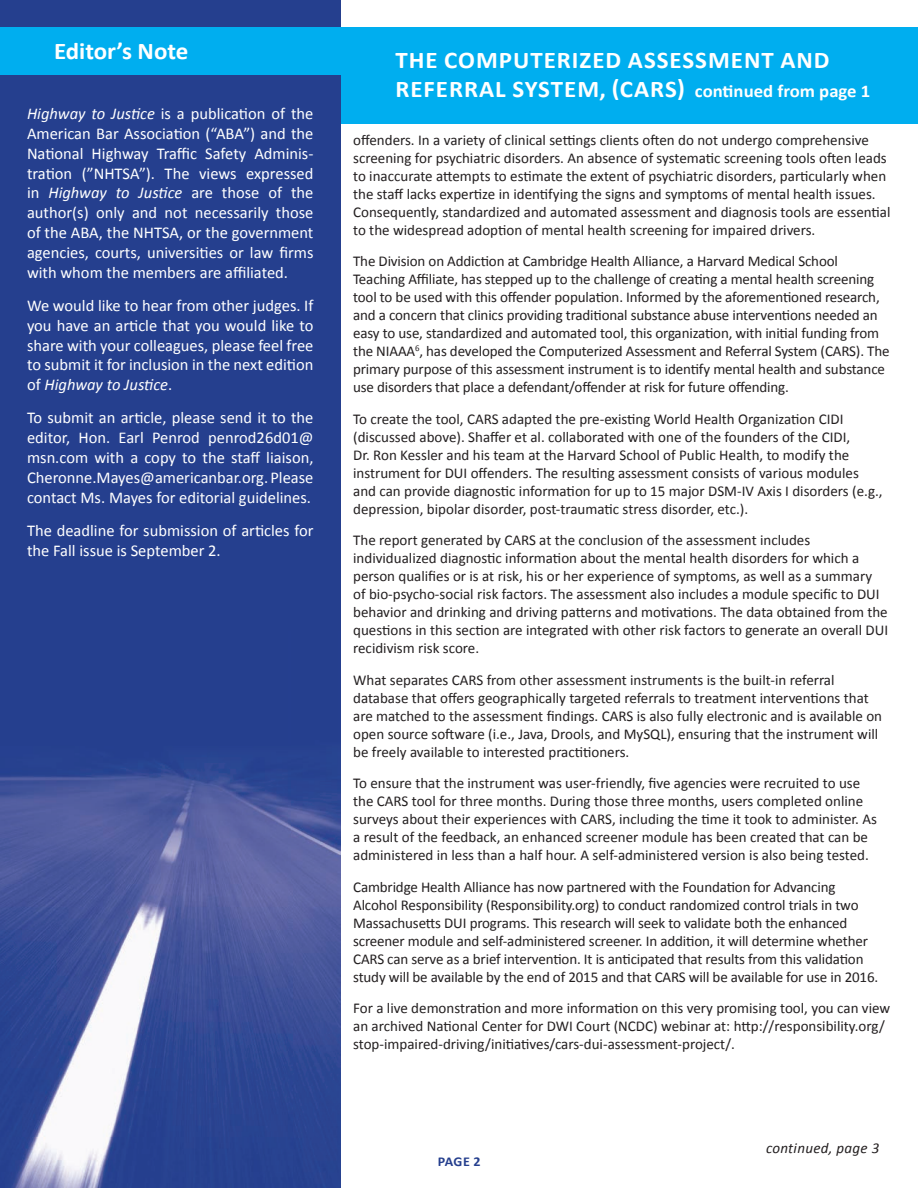
<style>
.page{position:relative;width:918px;height:1188px;background:#fff}
.page>*{position:absolute;margin:0;border:0;box-sizing:border-box;transform-origin:0 0}
.t1{font:700 24px/28.8px "Calibri";letter-spacing:.04em;color:#fff;scale:1.04 1}
.t2{font:700 24px "Calibri";color:#fff;scale:1.04 1}
.t3{font:16.5px/19.8px "Calibri";color:#fff;text-align:justify}
.t4{font:15px/18px "Calibri";color:#231f20}
.t5{font:italic 15px "Calibri";letter-spacing:.02em;color:#231f20}
.t6{font:700 13.5px "Calibri";color:#253f8e;scale:1.04 1}
.s1{font-style:italic}
.s2{font-size:18px}
</style>
<div class="page">
<div style="left:0;top:71px;width:918px;height:52px;background:#00aeef"></div>
<div style="left:0;top:0;width:340px;height:1188px;background:#253f8e"></div>
<div style="left:0;top:27px;width:918px;height:47px;background:#00aeef"></div>
<img style="left:0;top:763px;width:340px;height:425px">
<h1 class="t2" style="left:54px;top:36px;width:131px">Editor’s Note</h1>
<p class="t3" style="left:27px;top:104px;width:288px"><span class="s1">Highway to Justice</span> is a publication of the American Bar Association (“ABA”) and the National Highway Traffic Safety Adminis&shy;tration (”NHTSA”). The views expressed in <span class="s1">Highway to Justice</span> are those of the author(s) only and not necessarily those of the ABA, the NHTSA, or the government agencies, courts, universities or law firms with whom the members are affiliated.</p>
<p class="t3" style="left:27px;top:296px;width:288px">We would like to hear from other judges. If you have an article that you would like to share with your colleagues, please feel free to submit it for inclusion in the next edition of <span class="s1">Highway to Justice</span>.</p>
<p class="t3" style="left:27px;top:408px;width:288px">To submit an article, please send it to the editor, Hon. Earl Penrod penrod26d01@ msn.com with a copy to the staff liaison, Cheronne.Mayes@americanbar.org. Please contact Ms. Mayes for editorial guidelines.</p>
<p class="t3" style="left:27px;top:521px;width:288px">The deadline for submission of articles for the Fall issue is September 2.</p>
<h1 class="t1" style="left:395px;top:46px;width:458px">THE COMPUTERIZED ASSESSMENT AND<br>REFERRAL SYSTEM, (CARS) <span class="s2">continued from page 1</span></h1>
<p class="t4" style="left:353px;top:131px;width:539px">offenders. In a variety of clinical settings clients often do not undergo comprehensive screening for psychiatric disorders. An absence of systematic screening tools often leads to inaccurate attempts to estimate the extent of psychiatric disorders, particularly when the staff lacks expertize in identifying the signs and symptoms of mental health issues.<br>Consequently, standardized and automated assessment and diagnosis tools are essential to the widespread adoption of mental health screening for impaired drivers.</p>
<p class="t4" style="left:353px;top:252px;width:538px">The Division on Addiction at Cambridge Health Alliance, a Harvard Medical School Teaching Affiliate, has stepped up to the challenge of creating a mental health screening tool to be used with this offender population. Informed by the aforementioned research, and a concern that clinics providing traditional substance abuse interventions needed an easy to use, standardized and automated tool, this organization, with initial funding from the NIAAA<sup>6</sup>, has developed the Computerized Assessment and Referral System (CARS). The primary purpose of this assessment instrument is to identify mental health and substance use disorders that place a defendant/offender at risk for future offending.</p>
<p class="t4" style="left:353px;top:410px;width:531px">To create the tool, CARS adapted the pre-existing World Health Organization CIDI (discussed above). Shaffer et al. collaborated with one of the founders of the CIDI,<br>Dr. Ron Kessler and his team at the Harvard School of Public Health, to modify the instrument for DUI offenders. The resulting assessment consists of various modules and can provide diagnostic information for up to 15 major DSM-IV Axis I disorders (e.g., depression, bipolar disorder, post-traumatic stress disorder, etc.).</p>
<p class="t4" style="left:353px;top:531px;width:537px">The report generated by CARS at the conclusion of the assessment includes individualized diagnostic information about the mental health disorders for which a person qualifies or is at risk, his or her experience of symptoms, as well as a summary of bio-psycho-social risk factors. The assessment also includes a module specific to DUI behavior and drinking and driving patterns and motivations. The data obtained from the questions in this section are integrated with other risk factors to generate an overall DUI recidivism risk score.</p>
<p class="t4" style="left:353px;top:671px;width:531px">What separates CARS from other assessment instruments is the built-in referral database that offers geographically targeted referrals to treatment interventions that are matched to the assessment findings. CARS is also fully electronic and is available on open source software (i.e., Java, Drools, and MySQL), ensuring that the instrument will be freely available to interested practitioners.</p>
<p class="t4" style="left:353px;top:774px;width:525px">To ensure that the instrument was user-friendly, five agencies were recruited to use the CARS tool for three months. During those three months, users completed online surveys about their experiences with CARS, including the time it took to administer. As a result of the feedback, an enhanced screener module has been created that can be administered in less than a half hour. A self-administered version is also being tested.</p>
<p class="t4" style="left:353px;top:878px;width:527px">Cambridge Health Alliance has now partnered with the Foundation for Advancing Alcohol Responsibility (Responsibility.org) to conduct randomized control trials in two Massachusetts DUI programs. This research will seek to validate both the enhanced screener module and self-administered screener. In addition, it will determine whether CARS can serve as a brief intervention. It is anticipated that results from this validation study will be available by the end of 2015 and that CARS will be available for use in 2016.</p>
<p class="t4" style="left:353px;top:999px;width:539px">For a live demonstration and more information on this very promising tool, you can view an archived National Center for DWI Court (NCDC) webinar at: http://responsibility.org/ stop-impaired-driving/initiatives/cars-dui-assessment-project/.</p>
<p class="t6" style="left:438px;top:1153px;width:43px">PAGE 2</p>
<p class="t5" style="left:766px;top:1137px;width:115px">continued, page 3</p>
</div>
